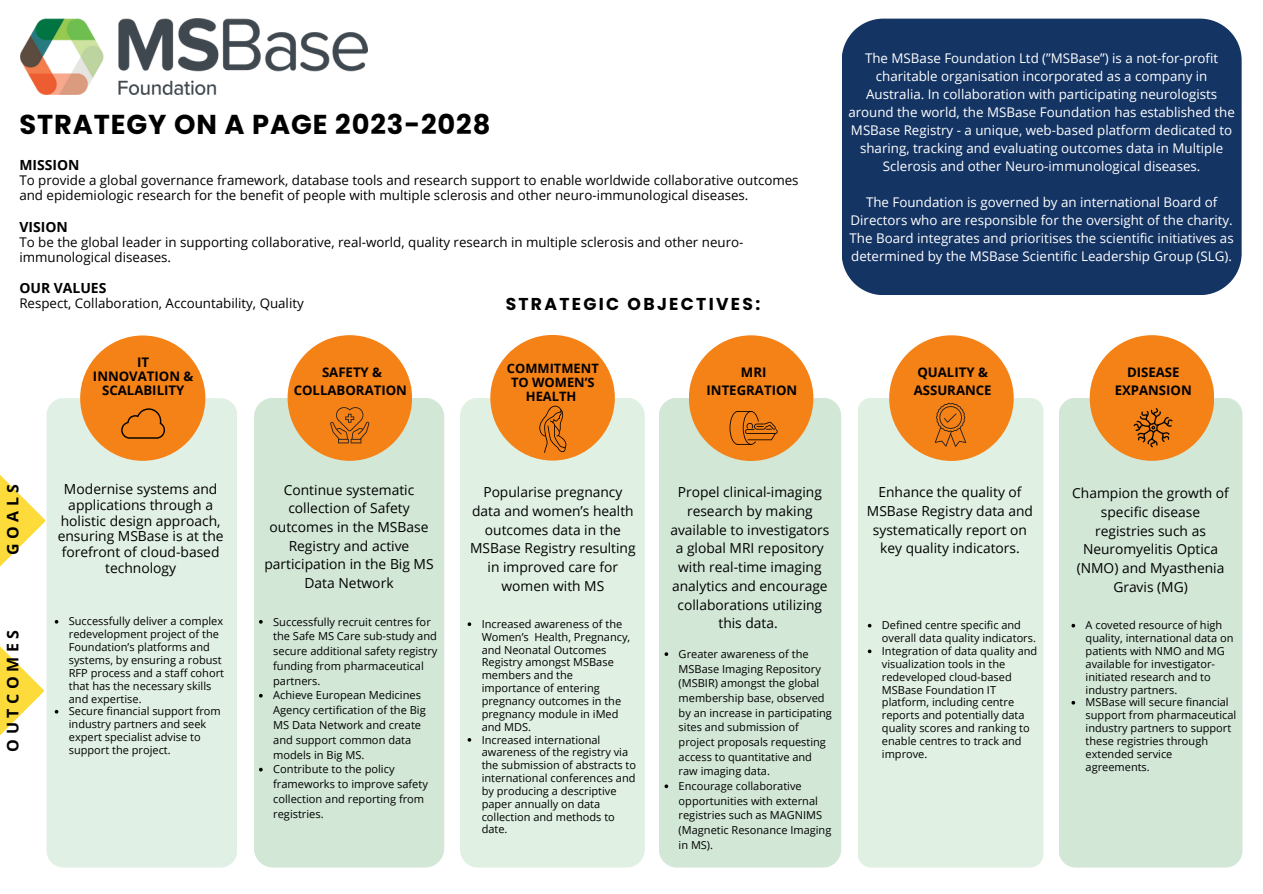
<style>
.page{position:relative;width:1263px;height:894px;background:#fff}
.page>*{position:absolute;margin:0;border:0;box-sizing:border-box;transform-origin:0 0}
.t1{font:700 27.3px "Poppins";letter-spacing:.035em;color:#000}
.t2{font:700 17.1px "Poppins";letter-spacing:.135em;color:#000}
.t3{font:700 16.05px "Open Sans";letter-spacing:.28em;color:#000}
.t4{font:700 15.9px "Open Sans";letter-spacing:.28em;color:#000}
.t5{font:700 13.95px "Open Sans";color:#000}
.t6{font:13.8px/18.8px "Open Sans";color:#000;text-align:center}
.t7{font:13.35px/18px "Open Sans";color:#fff;text-align:center}
.t8{font:13.35px/15.1px "Open Sans";color:#000}
.t9{font:700 13.2px/14.2px "Open Sans";color:#000;text-align:center}
.t10{font:700 12.9px/14px "Open Sans";color:#000;text-align:center}
.t11{font:11.1px/14.7px "Open Sans";color:#000}
.t12{font:10.95px/12.9px "Open Sans";color:#000}
</style>
<div class="page">
<img style="left:21px;top:19px;width:346px;height:75px">
<div style="left:47px;top:398px;width:190px;height:469px;background:#e1f0e4;border-radius:17px"></div>
<div style="left:80px;top:335px;width:125px;height:125px;background:#f58216;border-radius:50%"></div>
<svg style="left:121px;top:408px;width:44px;height:30px"></svg>
<div style="left:659px;top:397px;width:182px;height:470px;background:#d2e7d6"></div>
<div style="left:689px;top:335px;width:124px;height:126px;background:#f58216;border-radius:50%"></div>
<svg style="left:729px;top:411px;width:49px;height:34px"></svg>
<svg style="left:664px;top:652px;width:4px;height:3px"></svg>
<svg style="left:664px;top:784px;width:4px;height:3px"></svg>
<div style="left:1059px;top:397px;width:183px;height:470px;background:#d2e7d6;border-radius:17px"></div>
<div style="left:1090px;top:335px;width:124px;height:125px;background:#f58216;border-radius:50%"></div>
<svg style="left:1133px;top:408px;width:39px;height:39px"></svg>
<div style="left:254px;top:397px;width:190px;height:470px;background:#d2e7d6"></div>
<div style="left:288px;top:335px;width:124px;height:125px;background:#f58216;border-radius:50%"></div>
<svg style="left:330px;top:407px;width:39px;height:36px"></svg>
<div style="left:460px;top:397px;width:185px;height:470px;background:#e0f0e3;border-radius:18px"></div>
<div style="left:490px;top:335px;width:125px;height:125px;background:#f58216;border-radius:50%"></div>
<svg style="left:539px;top:405px;width:27px;height:48px"></svg>
<div style="left:858px;top:398px;width:185px;height:469px;background:#e0f0e3"></div>
<div style="left:889px;top:335px;width:125px;height:126px;background:#f58216;border-radius:50%"></div>
<svg style="left:935px;top:403px;width:31px;height:43px"></svg>
<svg style="left:1071px;top:623px;width:4px;height:4px"></svg>
<svg style="left:1071px;top:700px;width:4px;height:4px"></svg>
<svg style="left:259px;top:619px;width:4px;height:4px"></svg>
<svg style="left:259px;top:693px;width:4px;height:4px"></svg>
<svg style="left:259px;top:767px;width:4px;height:4px"></svg>
<svg style="left:468px;top:622px;width:3px;height:4px"></svg>
<svg style="left:868px;top:623px;width:3px;height:4px"></svg>
<svg style="left:868px;top:649px;width:3px;height:4px"></svg>
<div style="left:842px;top:19px;width:400px;height:276px;background:#143464"></div>
<svg style="left:0;top:475px;width:46px;height:92px"></svg>
<svg style="left:0;top:646px;width:44px;height:89px"></svg>
<p class="t1" style="left:19px;top:105px;width:473px">STRATEGY ON A PAGE 2023-2028</p>
<p class="t5" style="left:19px;top:155px;width:62px">MISSION</p>
<p class="t8" style="left:19px;top:172px;width:781px">To provide a global governance framework, database tools and research support to enable worldwide collaborative outcomes and epidemiologic research for the benefit of people with multiple sclerosis and other neuro-immunological diseases.</p>
<p class="t5" style="left:19px;top:216px;width:50px">VISION</p>
<p class="t8" style="left:19px;top:234px;width:725px">To be the global leader in supporting collaborative, real-world, quality research in multiple sclerosis and other neuro&shy;immunological diseases.</p>
<p class="t5" style="left:19px;top:278px;width:89px">OUR VALUES</p>
<p class="t8" style="left:19px;top:295px;width:286px">Respect, Collaboration, Accountability, Quality</p>
<p class="t2" style="left:506px;top:292px;width:256px">STRATEGIC OBJECTIVES:</p>
<p class="t9" style="left:93px;top:354px;width:102px">IT<br>INNOVATION &amp;<br>SCALABILITY</p>
<p class="t9" style="left:741px;top:365px;width:27px">MRI</p>
<p class="t10" style="left:507px;top:360px;width:93px">COMMITMENT<br>TO WOMEN’S<br>HEALTH</p>
<p class="t9" style="left:294px;top:363px;width:115px;line-height:17.5px">SAFETY &amp;<br>COLLABORATION</p>
<p class="t9" style="left:707px;top:382px;width:92px">INTEGRATION</p>
<p class="t7" style="left:848px;top:48px;width:388px">The MSBase Foundation Ltd (”MSBase”) is a not-for-profit charitable organisation incorporated as a company in Australia. In collaboration with participating neurologists around the world, the MSBase Foundation has established the MSBase Registry - a unique, web-based platform dedicated to sharing, tracking and evaluating outcomes data in Multiple Sclerosis and other Neuro-immunological diseases.</p>
<p class="t7" style="left:849px;top:192px;width:386px">The Foundation is governed by an international Board of Directors who are responsible for the oversight of the charity.<br>The Board integrates and prioritises the scientific initiatives as determined by the MSBase Scientific Leadership Group (SLG).</p>
<p class="t9" style="left:914px;top:363px;width:79px;line-height:17.5px;text-align:left">QUALITY &amp;<br>ASSURANCE</p>
<p class="t9" style="left:1127px;top:364px;width:54px">DISEASE</p>
<p class="t9" style="left:1115px;top:382px;width:79px">EXPANSION</p>
<p class="t4" style="left:1px;top:554px;width:72px;rotate:-90deg">GOALS</p>
<p class="t3" style="left:1px;top:751px;width:123px;rotate:-90deg">OUTCOMES</p>
<p class="t6" style="left:58px;top:480px;width:168px;line-height:15.8px">Modernise systems and applications through a holistic design approach, ensuring MSBase is at the forefront of cloud-based technology</p>
<p class="t12" style="left:69px;top:614px;width:157px">Successfully deliver a complex redevelopment project of the<br>Foundation’s platforms and systems, by ensuring a robust<br>RFP process and a staff cohort that has the necessary skills and expertise.</p>
<p class="t12" style="left:69px;top:704px;width:153px">Secure financial support from industry partners and seek expert specialist advise to support the project.</p>
<p class="t6" style="left:264px;top:479px;width:171px">Continue systematic collection of Safety outcomes in the MSBase<br>Registry and active participation in the Big MS<br>Data Network</p>
<p class="t11" style="left:273px;top:613px;width:166px">Successfully recruit centres for the Safe MS Care sub-study and secure additional safety registry funding from pharmaceutical partners.</p>
<p class="t11" style="left:273px;top:687px;width:154px">Achieve European Medicines<br>Agency certification of the Big<br>MS Data Network and create and support common data models in Big MS.</p>
<p class="t11" style="left:273px;top:761px;width:156px">Contribute to the policy frameworks to improve safety collection and reporting from registries.</p>
<p class="t6" style="left:470px;top:482px;width:167px">Popularise pregnancy data and women’s health outcomes data in the<br>MSBase Registry resulting in improved care for women with MS</p>
<p class="t12" style="left:482px;top:617px;width:150px">Increased awareness of the<br>Women’s Health, Pregnancy, and Neonatal Outcomes<br>Registry amongst MSBase members and the importance of entering pregnancy outcomes in the pregnancy module in iMed and MDS.</p>
<p class="t12" style="left:482px;top:732px;width:156px">Increased international awareness of the registry via the submission of abstracts to international conferences and by producing a descriptive paper annually on data collection and methods to date.</p>
<p class="t6" style="left:670px;top:482px;width:160px">Propel clinical-imaging research by making available to investigators a global MRI repository with real-time imaging analytics and encourage collaborations utilizing this data.</p>
<p class="t12" style="left:679px;top:646px;width:155px;line-height:14.7px">Greater awareness of the<br>MSBase Imaging Repository (MSBIR) amongst the global membership base, observed by an increase in participating sites and submission of project proposals requesting access to quantitative and raw imaging data.</p>
<p class="t12" style="left:679px;top:778px;width:154px;line-height:14.7px">Encourage collaborative opportunities with external registries such as MAGNIMS (Magnetic Resonance Imaging in MS).</p>
<p class="t6" style="left:867px;top:482px;width:168px">Enhance the quality of<br>MSBase Registry data and systematically report on key quality indicators.</p>
<p class="t12" style="left:882px;top:618px;width:156px">Defined centre specific and overall data quality indicators.</p>
<p class="t12" style="left:882px;top:644px;width:157px">Integration of data quality and visualization tools in the redeveloped cloud-based<br>MSBase Foundation IT platform, including centre reports and potentially data quality scores and ranking to enable centres to track and improve.</p>
<p class="t6" style="left:1072px;top:483px;width:158px">Champion the growth of specific disease registries such as<br>Neuromyelitis Optica (NMO) and Myasthenia<br>Gravis (MG)</p>
<p class="t12" style="left:1086px;top:618px;width:149px">A coveted resource of high quality, international data on patients with NMO and MG available for investigator&shy;initiated research and to industry partners.</p>
<p class="t12" style="left:1086px;top:695px;width:152px">MSBase will secure financial support from pharmaceutical industry partners to support these registries through extended service agreements.</p>
</div>
